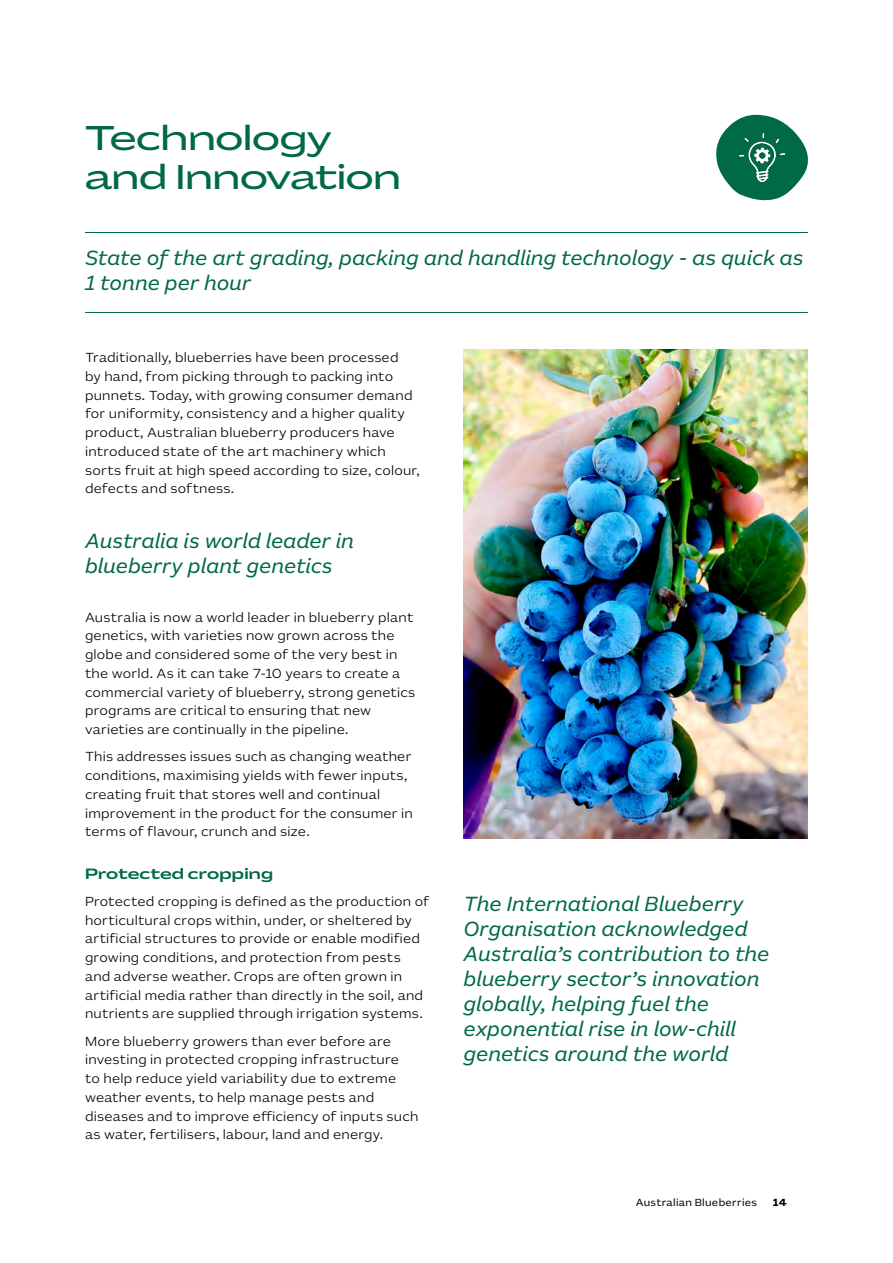
<style>
.page{position:relative;width:893px;height:1263px;background:#fff}
.page>*{position:absolute;margin:0;border:0;box-sizing:border-box;transform-origin:0 0}
.t1{font:34.5px/39px "AU Sans BETA Display";color:#006948}
.t2{font:italic 21px/25px "AU Sans BETA Text";letter-spacing:-.005em;color:#006948}
.t3{font:500 15px "AU Sans BETA Display";letter-spacing:.015em;color:#006948}
.t4{font:300 13.5px/18.8px "AU Sans BETA Text";letter-spacing:.015em;color:#000}
.t5{font:10.5px "AU Sans BETA Text";letter-spacing:.025em;color:#000}
.t6{font:700 10.5px "AU Sans BETA Text";color:#000}
</style>
<div class="page">
<svg style="left:716px;top:115px;width:92px;height:86px"></svg>
<img style="left:740px;top:133px;width:44px;height:49px">
<hr style="left:85px;top:232px;width:723px;height:1px;background:#006948">
<hr style="left:85px;top:312px;width:723px;height:1px;background:#006948">
<img style="left:463px;top:349px;width:345px;height:489px">
<h1 class="t1" style="left:85px;top:120px;width:317px">Technology and Innovation</h1>
<h2 class="t2" style="left:85px;top:246px;width:720px">State of the art grading, packing and handling technology - as quick as<br>1 tonne per hour</h2>
<p class="t4" style="left:85px;top:348px;width:336px">Traditionally, blueberries have been processed<br>by hand, from picking through to packing into punnets. Today, with growing consumer demand for uniformity, consistency and a higher quality product, Australian blueberry producers have introduced state of the art machinery which sorts fruit at high speed according to size, colour, defects and softness.</p>
<h2 class="t2" style="left:85px;top:529px;width:270px">Australia is world leader in blueberry plant genetics</h2>
<p class="t4" style="left:85px;top:608px;width:332px">Australia is now a world leader in blueberry plant genetics, with varieties now grown across the globe and considered some of the very best in the world. As it can take 7-10 years to create a commercial variety of blueberry, strong genetics programs are critical to ensuring that new varieties are continually in the pipeline.</p>
<p class="t4" style="left:85px;top:748px;width:329px">This addresses issues such as changing weather conditions, maximising yields with fewer inputs, creating fruit that stores well and continual improvement in the product for the consumer in terms of flavour, crunch and size.</p>
<p class="t3" style="left:85px;top:866px;width:190px">Protected cropping</p>
<p class="t4" style="left:85px;top:892px;width:346px">Protected cropping is defined as the production of horticultural crops within, under, or sheltered by artificial structures to provide or enable modified growing conditions, and protection from pests and adverse weather. Crops are often grown in artificial media rather than directly in the soil, and nutrients are supplied through irrigation systems.</p>
<p class="t4" style="left:85px;top:1032px;width:335px">More blueberry growers than ever before are investing in protected cropping infrastructure<br>to help reduce yield variability due to extreme weather events, to help manage pests and diseases and to improve efficiency of inputs such as water, fertilisers, labour, land and energy.</p>
<h2 class="t2" style="left:463px;top:892px;width:307px">The International Blueberry<br>Organisation acknowledged<br>Australia’s contribution to the blueberry sector’s innovation globally, helping fuel the exponential rise in low-chill genetics around the world</h2>
<p class="t5" style="left:636px;top:1198px;width:123px">Australian Blueberries</p>
<p class="t6" style="left:773px;top:1198px;width:16px">14</p>
</div>
